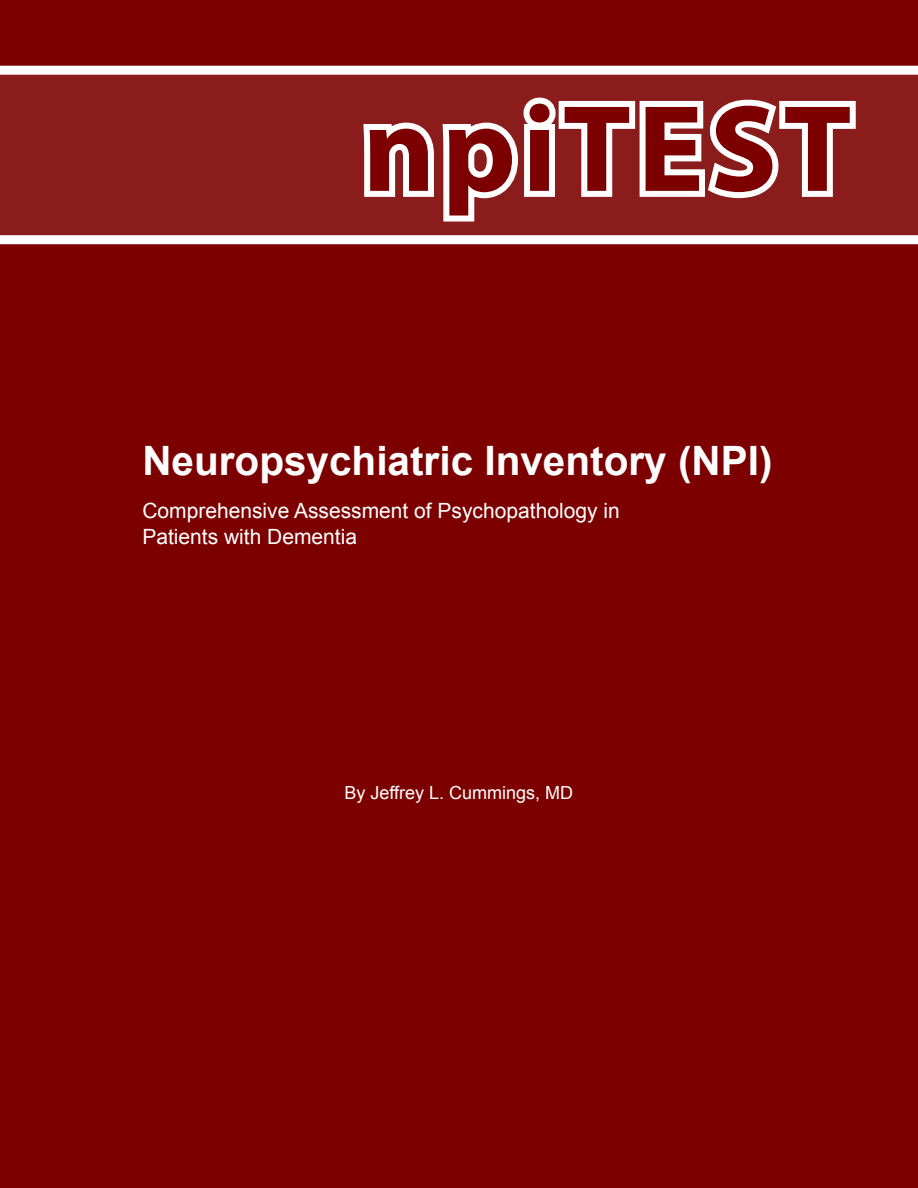
<style>
.page{position:relative;width:918px;height:1188px;background:#7d0000}
.page>*{position:absolute;margin:0;border:0;box-sizing:border-box;transform-origin:0 0}
.t1{font:700 124.5px "Myriad Pro";letter-spacing:.05em;color:#7d0000}
.t2{font:700 40.5px "Arial";color:#fff}
.t3{font:21px "Arial";color:#fff}
.t4{font:18px "Arial";color:#fff}
</style>
<div class="page">
<div style="left:0;top:75px;width:918px;height:160px;background:#8b1c1c"></div>
<svg style="left:357px;top:92px;width:505px;height:136px;background:#b87575"></svg>
<div style="left:0;top:66px;width:918px;height:9px;background:#fff"></div>
<div style="left:0;top:235px;width:918px;height:9px;background:#fff"></div>
<p class="t1" style="left:363px;top:68px;width:491px">npiTEST</p>
<p class="t2" style="left:142px;top:434px;width:632px">Neuropsychiatric Inventory (NPI)</p>
<p class="t3" style="left:142px;top:497px;width:479px">Comprehensive Assessment of Psychopathology in</p>
<p class="t3" style="left:142px;top:523px;width:216px">Patients with Dementia</p>
<p class="t4" style="left:345px;top:781px;width:230px">By Jeffrey L. Cummings, MD</p>
</div>
